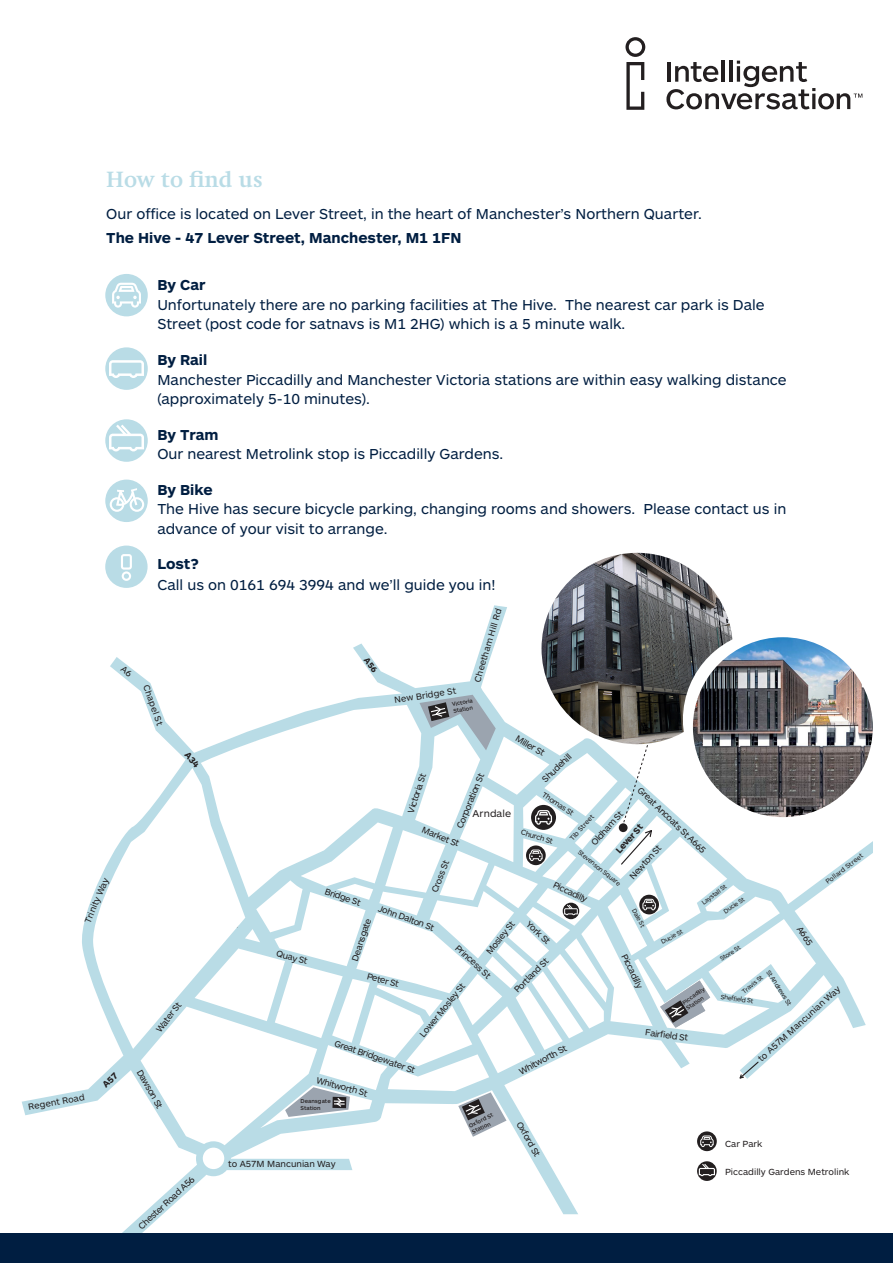
<style>
.page{position:relative;width:893px;height:1263px;background:#fff}
.page>*{position:absolute;margin:0;border:0;box-sizing:border-box;transform-origin:0 0}
.t1{font:700 22.5px "Swift LT Pro";color:#b9dce6}
.t2{font:15px/19.5px "ARS Maquette";color:#001e41}
.t3{font:700 15px "ARS Maquette";color:#001e41}
.t4{font:10.35px "ARS Maquette";color:#231f20}
.t5{font:9.15px "ARS Maquette";color:#231f20}
.t6{font:700 9.15px "ARS Maquette";color:#231f20}
.t7{font:7.65px "ARS Maquette";color:#231f20}
.t8{font:6.9px "ARS Maquette";color:#231f20}
.t9{font:6.6px "ARS Maquette";color:#231f20}
.t10{font:500 5.7px/6.9px "ARS Maquette";color:#231f20}
</style>
<div class="page">
<svg style="left:625px;top:37px;width:20px;height:73px"></svg>
<svg style="left:666px;top:61px;width:196px;height:48px"></svg>
<svg style="left:105px;top:274px;width:43px;height:42px"></svg>
<svg style="left:105px;top:347px;width:43px;height:43px"></svg>
<svg style="left:105px;top:419px;width:43px;height:43px"></svg>
<svg style="left:105px;top:480px;width:43px;height:42px"></svg>
<svg style="left:105px;top:545px;width:43px;height:43px"></svg>
<svg style="left:22px;top:605px;width:851px;height:628px"></svg>
<div style="left:203px;top:1147px;width:21px;height:22px;background:#fff;border-radius:50%"></div>
<svg style="left:697px;top:1161px;width:20px;height:20px"></svg>
<div style="left:0;top:1233px;width:893px;height:30px;background:#001e41"></div>
<img style="left:541px;top:553px;width:192px;height:191px;border-radius:96px">
<div style="left:683px;top:630px;width:180px;height:180px;background:#fff;border-radius:50%"></div>
<img style="left:693px;top:637px;width:180px;height:180px;border-radius:90px">
<svg style="left:364px;top:656px;width:14px;height:17px"></svg>
<svg style="left:120px;top:666px;width:13px;height:11px"></svg>
<svg style="left:91px;top:695px;width:725px;height:456px"></svg>
<p class="t1" style="left:106px;top:166px;width:158px">How to find us</p>
<p class="t2" style="left:106px;top:204px;width:597px">Our office is located on Lever Street, in the heart of Manchester’s Northern Quarter.</p>
<p class="t3" style="left:106px;top:228px;width:357px">The Hive - 47 Lever Street, Manchester, M1 1FN</p>
<p class="t3" style="left:157px;top:275px;width:50px">By Car</p>
<p class="t2" style="left:157px;top:294px;width:609px">Unfortunately there are no parking facilities at The Hive. The nearest car park is Dale<br>Street (post code for satnavs is M1 2HG) which is a 5 minute walk.</p>
<p class="t3" style="left:157px;top:350px;width:52px">By Rail</p>
<p class="t2" style="left:157px;top:369px;width:631px">Manchester Piccadilly and Manchester Victoria stations are within easy walking distance (approximately 5-10 minutes).</p>
<p class="t3" style="left:157px;top:424px;width:63px">By Tram</p>
<p class="t2" style="left:157px;top:443px;width:348px">Our nearest Metrolink stop is Piccadilly Gardens.</p>
<p class="t3" style="left:157px;top:479px;width:57px">By Bike</p>
<p class="t2" style="left:157px;top:498px;width:630px">The Hive has secure bicycle parking, changing rooms and showers. Please contact us in advance of your visit to arrange.</p>
<p class="t3" style="left:157px;top:554px;width:43px">Lost?</p>
<p class="t2" style="left:157px;top:574px;width:340px">Call us on 0161 694 3994 and we’ll guide you in!</p>
<p class="t5" style="left:152px;top:683px;width:44px;rotate:70deg">Chapel St</p>
<p class="t5" style="left:82px;top:920px;width:50px;rotate:-67deg">Trinity Way</p>
<p class="t5" style="left:27px;top:1101px;width:59px;rotate:-10deg">R egent R oad</p>
<p class="t5" style="left:153px;top:1027px;width:37px;rotate:-52deg">Water St</p>
<p class="t5" style="left:144px;top:1067px;width:45px;rotate:60deg">Dawson St</p>
<p class="t5" style="left:136px;top:1223px;width:74px;rotate:-42deg">Chester R oad A56</p>
<p class="t5" style="left:471px;top:680px;width:77px;rotate:-73deg">Cheetham H ill R d</p>
<p class="t5" style="left:278px;top:948px;width:33px;rotate:14deg">Q uay St</p>
<p class="t5" style="left:393px;top:694px;width:64px;rotate:-9deg">New Bridge St</p>
<p class="t10" style="left:451px;top:701px;width:22px;rotate:-11deg">Victoria<br>Station</p>
<p class="t5" style="left:519px;top:732px;width:34px;rotate:31deg">Miller St</p>
<p class="t5" style="left:539px;top:776px;width:38px;rotate:-43deg">Shudehill</p>
<p class="t5" style="left:454px;top:826px;width:60px;rotate:-68deg">Corporation St</p>
<p class="t5" style="left:405px;top:810px;width:42px;rotate:-71deg">Victoria St</p>
<p class="t5" style="left:643px;top:784px;width:92px;rotate:44deg">G reat Ancoats St A665</p>
<p class="t7" style="left:546px;top:789px;width:38px;rotate:34deg">Thomas St</p>
<p class="t4" style="left:473px;top:807px;width:40px">Arndale</p>
<p class="t5" style="left:588px;top:840px;width:44px;rotate:-48deg">Oldham St</p>
<p class="t8" style="left:568px;top:836px;width:34px;rotate:-48deg">Tib Street</p>
<p class="t6" style="left:613px;top:847px;width:37px;rotate:-48deg">Lever St</p>
<p class="t5" style="left:425px;top:824px;width:41px;rotate:22deg">Market St</p>
<p class="t7" style="left:523px;top:827px;width:34px;rotate:16deg">Church St</p>
<p class="t5" style="left:627px;top:874px;width:44px;rotate:-48deg">Newton St</p>
<p class="t9" style="left:582px;top:848px;width:54px;rotate:39deg">Stevenson Square</p>
<p class="t8" style="left:824px;top:878px;width:46px;rotate:-37deg">Pollard Street</p>
<p class="t5" style="left:429px;top:889px;width:35px;rotate:-68deg">Cross St</p>
<p class="t5" style="left:381px;top:902px;width:60px;rotate:20deg">John Dalton St</p>
<p class="t5" style="left:556px;top:878px;width:39px;rotate:26deg">Piccadilly</p>
<p class="t9" style="left:700px;top:900px;width:31px;rotate:-37deg">Laystall St</p>
<p class="t5" style="left:327px;top:885px;width:39px;rotate:19deg">Bridge St</p>
<p class="t9" style="left:722px;top:908px;width:25px;rotate:-34deg">Ducie St</p>
<p class="t9" style="left:718px;top:956px;width:25px;rotate:-34deg">Store St</p>
<p class="t9" style="left:740px;top:989px;width:26px;rotate:-38deg">Travis St</p>
<p class="t9" style="left:772px;top:968px;width:42px;rotate:57deg">St Andrews St</p>
<p class="t9" style="left:637px;top:907px;width:22px;rotate:62deg">Dale St</p>
<p class="t5" style="left:349px;top:959px;width:46px;rotate:-72deg">Deansgate</p>
<p class="t5" style="left:532px;top:918px;width:31px;rotate:43deg">York St</p>
<p class="t5" style="left:484px;top:949px;width:41px;rotate:-51deg">Mosley St</p>
<p class="t5" style="left:511px;top:987px;width:47px;rotate:-45deg">Portland St</p>
<p class="t5" style="left:804px;top:923px;width:22px;rotate:56deg">A665</p>
<p class="t9" style="left:659px;top:939px;width:25px;rotate:-28deg">Ducie St</p>
<p class="t5" style="left:461px;top:942px;width:46px;rotate:43deg">Princess St</p>
<p class="t5" style="left:629px;top:952px;width:39px;rotate:64deg">Piccadilly</p>
<p class="t5" style="left:369px;top:970px;width:34px;rotate:14deg">Peter St</p>
<p class="t5" style="left:417px;top:1032px;width:68px;rotate:-51deg">Lower Mosley St</p>
<p class="t5" style="left:755px;top:1055px;width:109px;rotate:-42deg">to A57M Mancunian Way</p>
<p class="t10" style="left:681px;top:1000px;width:27px;rotate:-34deg">Piccadilly<br>Station</p>
<p class="t9" style="left:721px;top:992px;width:34px;rotate:8deg">Sheffi eld St</p>
<p class="t5" style="left:646px;top:1026px;width:45px;rotate:8deg">Fairfi eld St</p>
<p class="t5" style="left:337px;top:1037px;width:87px;rotate:19deg">G reat Bridgewater St</p>
<p class="t5" style="left:517px;top:1067px;width:54px;rotate:-28deg">Whitworth St</p>
<p class="t5" style="left:318px;top:1074px;width:54px;rotate:15deg">Whitworth St</p>
<p class="t10" style="left:300px;top:1098px;width:32px">Deansgate<br>Station</p>
<p class="t5" style="left:228px;top:1158px;width:109px">to A57M Mancunian Way</p>
<p class="t10" style="left:468px;top:1123px;width:28px;rotate:-27deg">Oxford St<br>Station</p>
<p class="t5" style="left:524px;top:1119px;width:40px;rotate:60deg">Oxford St</p>
<p class="t5" style="left:725px;top:1138px;width:39px">Car Park</p>
<p class="t5" style="left:725px;top:1166px;width:126px">Piccadilly Gardens Metrolink</p>
</div>
